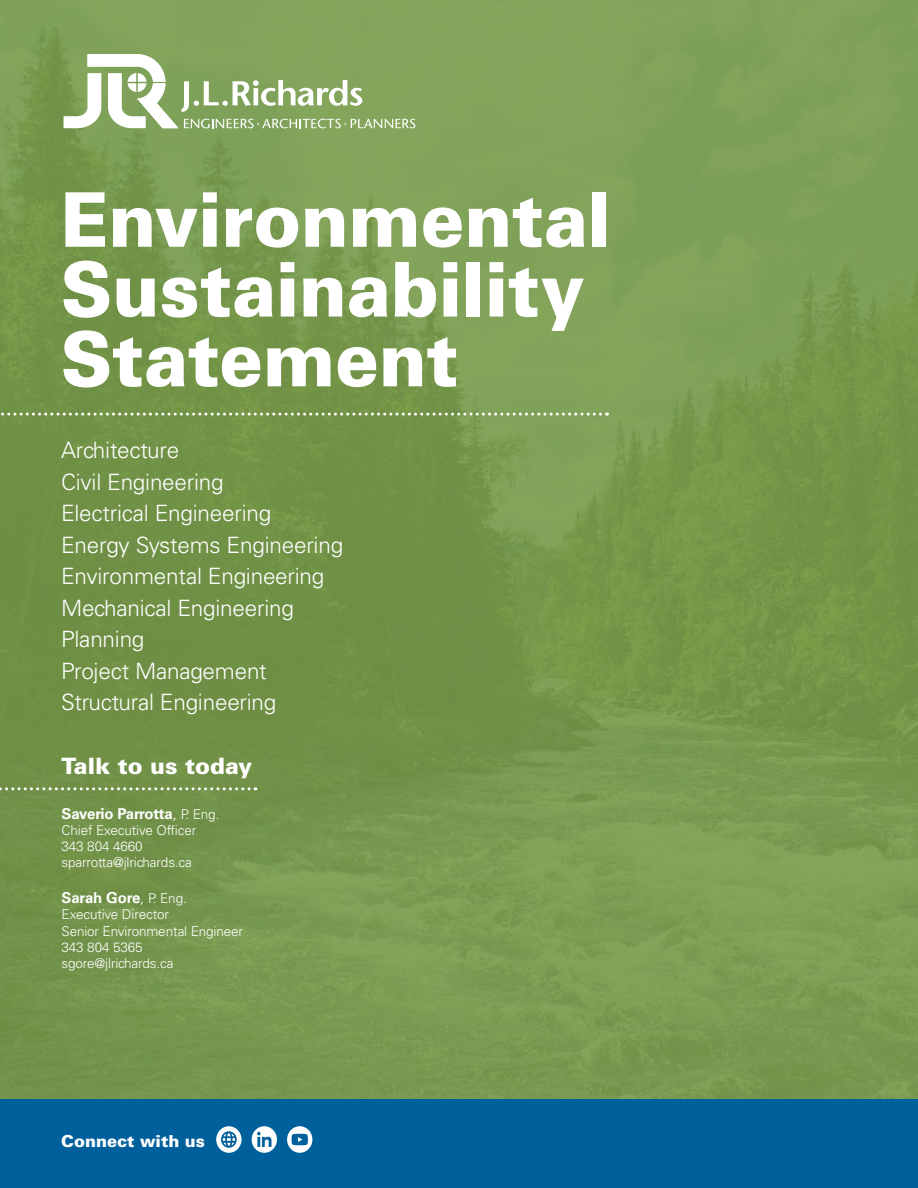
<style>
.page{position:relative;width:918px;height:1188px;background:#fff}
.page>*{position:absolute;margin:0;border:0;box-sizing:border-box;transform-origin:0 0}
.t1{font:900 75.6px/69.8px "Univers LT Std";letter-spacing:-.005em;color:#fff;scale:.95 1}
.t2{font:300 22.5px/31.5px "Univers LT Std";letter-spacing:-.01em;color:#fff}
.t3{font:900 22.5px "Univers LT Std";color:#fff}
.t4{font:900 16.5px "Univers LT Std";color:#fff}
.t5{font:700 15px "Univers LT Std";letter-spacing:-.03em;color:#fff}
.t6{font:700 15px "Univers LT Std";letter-spacing:-.01em;color:#fff}
.t7{font:300 13.5px/16.2px "Univers LT Std";letter-spacing:-.01em;color:#fff}
.s1{font-weight:300}
.s2{font-weight:300;font-size:13.5px}
</style>
<div class="page">
<img style="left:0;top:0;width:918px;height:1099px">
<svg style="left:64px;top:54px;width:351px;height:74px"></svg>
<svg style="left:0;top:413px;width:601px;height:3px"></svg>
<svg style="left:0;top:787px;width:256px;height:3px"></svg>
<div style="left:0;top:1099px;width:918px;height:89px;background:#00609c"></div>
<svg style="left:287px;top:1126px;width:25px;height:27px"></svg>
<svg style="left:216px;top:1126px;width:26px;height:27px"></svg>
<svg style="left:221px;top:1131px;width:16px;height:17px"></svg>
<div style="left:252px;top:1126px;width:25px;height:27px;background:#fff;border-radius:50%"></div>
<svg style="left:257px;top:1132px;width:15px;height:15px"></svg>
<h1 class="t1" style="left:60px;top:184px;width:582px">Environmental<br>Sustainability<br>Statement</h1>
<p class="t2" style="left:61px;top:435px;width:284px">Architecture<br>Civil Engineering<br>Electrical Engineering<br>Energy Systems Engineering<br>Environmental Engineering<br>Mechanical Engineering<br>Planning<br>Project Management<br>Structural Engineering</p>
<p class="t3" style="left:62px;top:752px;width:192px">Talk to us today</p>
<p class="t5" style="left:62px;top:805px;width:160px">Saverio Parrotta<span class="s1">,</span> <span class="s2">P. Eng.</span></p>
<p class="t7" style="left:62px;top:822px;width:136px">Chief Executive Officer<br>343 804 4660 sparrotta@jlrichards.ca</p>
<p class="t6" style="left:62px;top:889px;width:127px">Sarah Gore<span class="s1">,</span> <span class="s2">P. Eng.</span></p>
<p class="t7" style="left:62px;top:907px;width:183px">Executive Director<br>Senior Environmental Engineer<br>343 804 5365 sgore@jlrichards.ca</p>
<p class="t4" style="left:61px;top:1131px;width:145px">Connect with us</p>
</div>
